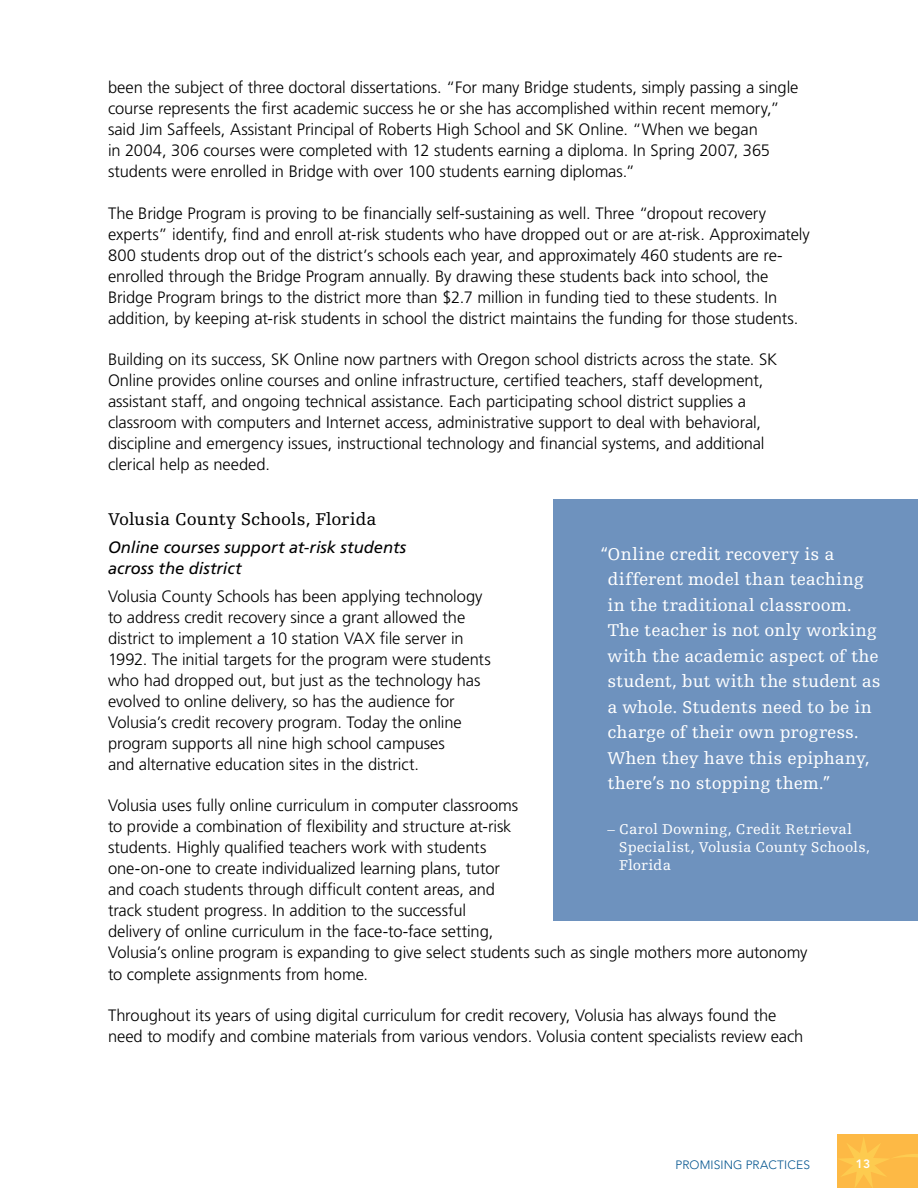
<style>
.page{position:relative;width:918px;height:1188px;background:#fff}
.page>*{position:absolute;margin:0;border:0;box-sizing:border-box;transform-origin:0 0}
.t1{font:18px/25.5px "Egyptienne F";color:#fff}
.t2{font:18px "Egyptienne F";letter-spacing:-.01em;color:#000}
.t3{font:300 16.5px/21px "Frutiger";letter-spacing:-.005em;color:#000}
.t4{font:italic 16.5px/21px "Frutiger";color:#000}
.t5{font:15px/18px "Egyptienne F";letter-spacing:.01em;color:#fff}
.t6{font:300 12px "Avenir";letter-spacing:.01em;color:#00538e}
.t7{font:800 12px "Avenir";color:#fff}
</style>
<div class="page">
<div style="left:837px;top:1134px;width:81px;height:54px;background:#fdb945"></div>
<svg style="left:839px;top:1138px;width:79px;height:50px"></svg>
<div style="left:554px;top:499px;width:364px;height:421px;background:#6e92be"></div>
<p class="t3" style="left:108px;top:77px;width:692px">been the subject of three doctoral dissertations. “For many Bridge students, simply passing a single course represents the first academic success he or she has accomplished within recent memory,” said Jim Saffeels, Assistant Principal of Roberts High School and SK Online. “When we began<br>in 2004, 306 courses were completed with 12 students earning a diploma. In Spring 2007, 365 students were enrolled in Bridge with over 100 students earning diplomas.”</p>
<p class="t3" style="left:108px;top:203px;width:703px">The Bridge Program is proving to be financially self-sustaining as well. Three “dropout recovery experts” identify, find and enroll at-risk students who have dropped out or are at-risk. Approximately 800 students drop out of the district’s schools each year, and approximately 460 students are re&shy;enrolled through the Bridge Program annually. By drawing these students back into school, the Bridge Program brings to the district more than $2.7 million in funding tied to these students. In addition, by keeping at-risk students in school the district maintains the funding for those students.</p>
<p class="t3" style="left:108px;top:349px;width:671px">Building on its success, SK Online now partners with Oregon school districts across the state. SK Online provides online courses and online infrastructure, certified teachers, staff development, assistant staff, and ongoing technical assistance. Each participating school district supplies a classroom with computers and Internet access, administrative support to deal with behavioral, discipline and emergency issues, instructional technology and financial systems, and additional clerical help as needed.</p>
<p class="t2" style="left:108px;top:509px;width:270px">Volusia County Schools, Florida</p>
<p class="t4" style="left:108px;top:537px;width:300px">Online courses support at-risk students across the district</p>
<p class="t3" style="left:108px;top:586px;width:384px">Volusia County Schools has been applying technology to address credit recovery since a grant allowed the district to implement a 10 station VAX file server in 1992. The initial targets for the program were students who had dropped out, but just as the technology has evolved to online delivery, so has the audience for Volusia’s credit recovery program. Today the online program supports all nine high school campuses<br>and alternative education sites in the district.</p>
<p class="t3" style="left:108px;top:795px;width:701px">Volusia uses fully online curriculum in computer classrooms<br>to provide a combination of flexibility and structure at-risk<br>students. Highly qualified teachers work with students<br>one-on-one to create individualized learning plans, tutor<br>and coach students through difficult content areas, and<br>track student progress. In addition to the successful<br>delivery of online curriculum in the face-to-face setting,<br>Volusia’s online program is expanding to give select students such as single mothers more autonomy to complete assignments from home.</p>
<p class="t3" style="left:108px;top:1005px;width:697px">Throughout its years of using digital curriculum for credit recovery, Volusia has always found the need to modify and combine materials from various vendors. Volusia content specialists review each</p>
<p class="t1" style="left:608px;top:541px;width:275px;text-indent:-7px">“Online credit recovery is a different model than teaching in the traditional classroom.<br>The teacher is not only working with the academic aspect of the student, but with the student as a whole. Students need to be in charge of their own progress.<br>When they have this epiphany, there’s no stopping them.”</p>
<p class="t5" style="left:619px;top:821px;width:252px;text-indent:-12px">– Carol Downing, Credit Retrieval<br>Specialist, Volusia County Schools,<br>Florida</p>
<p class="t6" style="left:676px;top:1158px;width:136px">PROMISING PRACTICES</p>
<p class="t7" style="left:856px;top:1157px;width:16px">13</p>
</div>
